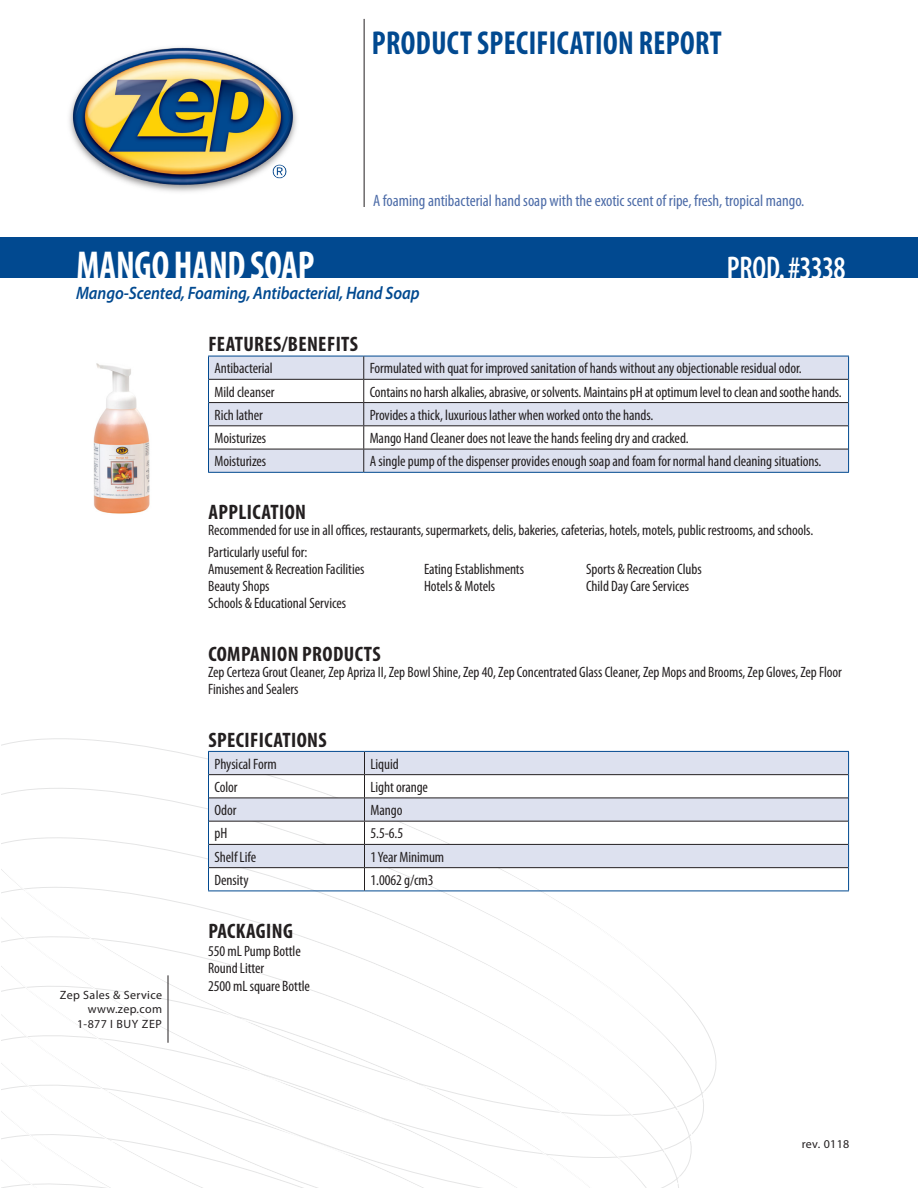
<style>
.page{position:relative;width:918px;height:1188px;background:#fff}
.page>*{position:absolute;margin:0;border:0;box-sizing:border-box;transform-origin:0 0}
.Product_Name{font:700 condensed 40.5px "Myriad Pro";letter-spacing:-.005em;color:#fff;scale:.9 1}
.t1{font:700 condensed 33.3px "Myriad Pro";letter-spacing:.015em;color:#014990;scale:.91 1}
.Product_Name-2{font:600 condensed 33px "Myriad Pro";letter-spacing:-.015em;color:#fff;scale:.9 1}
.Name{font:700 condensed 21px "Myriad Pro";letter-spacing:.02em;color:#231f20}
.Italic_Callouts{font:italic 600 18px "Myriad Pro";letter-spacing:-.01em;color:#014990;scale:.9 1}
.t2{font:condensed 16.5px "Myriad Pro";color:#4d6ca8}
.Body_copy{font:condensed 15px/17.2px "Myriad Pro";letter-spacing:-.005em;color:#231f20}
.t3{font:12px/14.4px "Myriad Pro";letter-spacing:.03em;color:#231f20;text-align:right}
</style>
<div class="page">
<hr style="left:364px;top:19px;width:1px;height:188px;background:#231f20">
<svg style="left:1px;top:868px;width:701px;height:297px"></svg>
<svg style="left:1px;top:918px;width:687px;height:270px"></svg>
<svg style="left:1px;top:968px;width:673px;height:220px"></svg>
<svg style="left:1px;top:1018px;width:659px;height:170px"></svg>
<svg style="left:1px;top:1068px;width:646px;height:120px"></svg>
<svg style="left:1px;top:1119px;width:632px;height:69px"></svg>
<div style="left:0;top:237px;width:918px;height:41px;background:#014990"></div>
<hr style="left:168px;top:975px;width:1px;height:68px;background:#231f20">
<img style="left:69px;top:47px;width:228px;height:145px">
<img style="left:93px;top:363px;width:57px;height:151px">
<svg style="left:209px;top:357px;width:639px;height:115px;fill:#dde1ef"></svg>
<hr style="left:208px;top:356px;width:156px;height:1px;background:#014990">
<hr style="left:364px;top:356px;width:485px;height:1px;background:#014990">
<svg style="left:208px;top:356px;width:1px;height:116px"></svg>
<svg style="left:848px;top:356px;width:1px;height:116px"></svg>
<hr style="left:208px;top:472px;width:156px;height:1px;background:#014990">
<hr style="left:364px;top:472px;width:485px;height:1px;background:#014990">
<hr style="left:209px;top:379px;width:155px;height:1px;background:#231f20">
<hr style="left:364px;top:379px;width:484px;height:1px;background:#231f20">
<hr style="left:209px;top:402px;width:155px;height:1px;background:#231f20">
<hr style="left:364px;top:402px;width:484px;height:1px;background:#231f20">
<hr style="left:209px;top:425px;width:155px;height:1px;background:#231f20">
<hr style="left:364px;top:425px;width:484px;height:1px;background:#231f20">
<hr style="left:209px;top:449px;width:155px;height:1px;background:#231f20">
<hr style="left:364px;top:449px;width:484px;height:1px;background:#231f20">
<svg style="left:363px;top:356px;width:1px;height:116px"></svg>
<svg style="left:209px;top:752px;width:639px;height:115px;fill:#dde1ef"></svg>
<hr style="left:208px;top:751px;width:156px;height:1px;background:#014990">
<hr style="left:364px;top:751px;width:485px;height:1px;background:#014990">
<svg style="left:208px;top:752px;width:1px;height:139px"></svg>
<svg style="left:848px;top:752px;width:1px;height:139px"></svg>
<hr style="left:208px;top:891px;width:156px;height:1px;background:#014990">
<hr style="left:364px;top:891px;width:485px;height:1px;background:#014990">
<hr style="left:209px;top:774px;width:155px;height:1px;background:#231f20">
<hr style="left:364px;top:774px;width:484px;height:1px;background:#231f20">
<hr style="left:209px;top:798px;width:155px;height:1px;background:#231f20">
<hr style="left:364px;top:798px;width:484px;height:1px;background:#231f20">
<hr style="left:209px;top:821px;width:155px;height:1px;background:#231f20">
<hr style="left:364px;top:821px;width:484px;height:1px;background:#231f20">
<hr style="left:209px;top:844px;width:155px;height:1px;background:#231f20">
<hr style="left:364px;top:844px;width:484px;height:1px;background:#231f20">
<hr style="left:209px;top:867px;width:155px;height:1px;background:#231f20">
<hr style="left:364px;top:867px;width:484px;height:1px;background:#231f20">
<svg style="left:364px;top:752px;width:1px;height:139px"></svg>
<h2 class="t1" style="left:372px;top:25px;width:386px">PRODUCT SPECIFICATION REPORT</h2>
<p class="t2" style="left:373px;top:192px;width:433px">A foaming antibacterial hand soap with the exotic scent of ripe, fresh, tropical mango.</p>
<p class="Product_Name" style="left:76px;top:244px;width:266px">MANGO HAND SOAP</p>
<p class="Product_Name-2" style="left:727px;top:250px;width:134px">PROD. #3338</p>
<p class="Italic_Callouts" style="left:76px;top:283px;width:383px">Mango-Scented, Foaming, Antibacterial, Hand Soap</p>
<p class="t3" style="left:60px;top:988px;width:104px">Zep Sales &amp; Service www.zep.com<br>1-877 I BUY ZEP</p>
<p class="Name" style="left:208px;top:333px;width:151px">FEATURES/BENEFITS</p>
<p class="Body_copy" style="left:214px;top:360px;width:60px">Antibacterial</p>
<p class="Body_copy" style="left:370px;top:360px;width:434px">Formulated with quat for improved sanitation of hands without any objectionable residual odor.</p>
<p class="Body_copy" style="left:214px;top:383px;width:61px">Mild cleanser</p>
<p class="Body_copy" style="left:370px;top:383px;width:474px">Contains no harsh alkalies, abrasive, or solvents. Maintains pH at optimum level to clean and soothe hands.</p>
<p class="Body_copy" style="left:214px;top:407px;width:50px">Rich lather</p>
<p class="Body_copy" style="left:370px;top:407px;width:285px">Provides a thick, luxurious lather when worked onto the hands.</p>
<p class="Body_copy" style="left:214px;top:430px;width:53px">Moisturizes</p>
<p class="Body_copy" style="left:370px;top:430px;width:320px">Mango Hand Cleaner does not leave the hands feeling dry and cracked.</p>
<p class="Body_copy" style="left:214px;top:453px;width:53px">Moisturizes</p>
<p class="Body_copy" style="left:370px;top:453px;width:453px">A single pump of the dispenser provides enough soap and foam for normal hand cleaning situations.</p>
<p class="Name" style="left:208px;top:501px;width:99px">APPLICATION</p>
<p class="Body_copy" style="left:208px;top:522px;width:607px">Recommended for use in all offices, restaurants, supermarkets, delis, bakeries, cafeterias, hotels, motels, public restrooms, and schools.</p>
<p class="Body_copy" style="left:208px;top:543px;width:101px">Particularly useful for:</p>
<p class="Body_copy" style="left:208px;top:561px;width:158px">Amusement &amp; Recreation Facilities</p>
<p class="Body_copy" style="left:424px;top:561px;width:101px">Eating Establishments</p>
<p class="Body_copy" style="left:586px;top:561px;width:117px">Sports &amp; Recreation Clubs</p>
<p class="Body_copy" style="left:208px;top:578px;width:63px">Beauty Shops</p>
<p class="Body_copy" style="left:424px;top:578px;width:73px">Hotels &amp; Motels</p>
<p class="Body_copy" style="left:586px;top:578px;width:104px">Child Day Care Services</p>
<p class="Body_copy" style="left:208px;top:595px;width:139px">Schools &amp; Educational Services</p>
<p class="Name" style="left:208px;top:643px;width:174px">COMPANION PRODUCTS</p>
<p class="Body_copy" style="left:208px;top:663px;width:635px">Zep Certeza Grout Cleaner, Zep Apriza II, Zep Bowl Shine, Zep 40, Zep Concentrated Glass Cleaner, Zep Mops and Brooms, Zep Gloves, Zep Floor<br>Finishes and Sealers</p>
<p class="Name" style="left:208px;top:728px;width:120px">SPECIFICATIONS</p>
<p class="Body_copy" style="left:214px;top:755px;width:64px">Physical Form</p>
<p class="Body_copy" style="left:370px;top:755px;width:30px">Liquid</p>
<p class="Body_copy" style="left:214px;top:779px;width:25px">Color</p>
<p class="Body_copy" style="left:370px;top:779px;width:59px">Light orange</p>
<p class="Body_copy" style="left:214px;top:802px;width:24px">Odor</p>
<p class="Body_copy" style="left:370px;top:802px;width:33px">Mango</p>
<p class="Body_copy" style="left:214px;top:825px;width:14px">pH</p>
<p class="Body_copy" style="left:370px;top:825px;width:34px">5.5-6.5</p>
<p class="Body_copy" style="left:214px;top:848px;width:43px">Shelf Life</p>
<p class="Body_copy" style="left:370px;top:848px;width:75px">1 Year Minimum</p>
<p class="Body_copy" style="left:214px;top:872px;width:36px">Density</p>
<p class="Body_copy" style="left:370px;top:872px;width:65px">1.0062 g/cm3</p>
<p class="Name" style="left:208px;top:919px;width:86px">PACKAGING</p>
<p class="Body_copy" style="left:208px;top:943px;width:94px">550 mL Pump Bottle</p>
<p class="Body_copy" style="left:208px;top:960px;width:58px">Round Litter</p>
<p class="Body_copy" style="left:208px;top:977px;width:103px">2500 mL square Bottle</p>
<p class="t3" style="left:802px;top:1137px;width:49px">rev. 0118</p>
</div>
